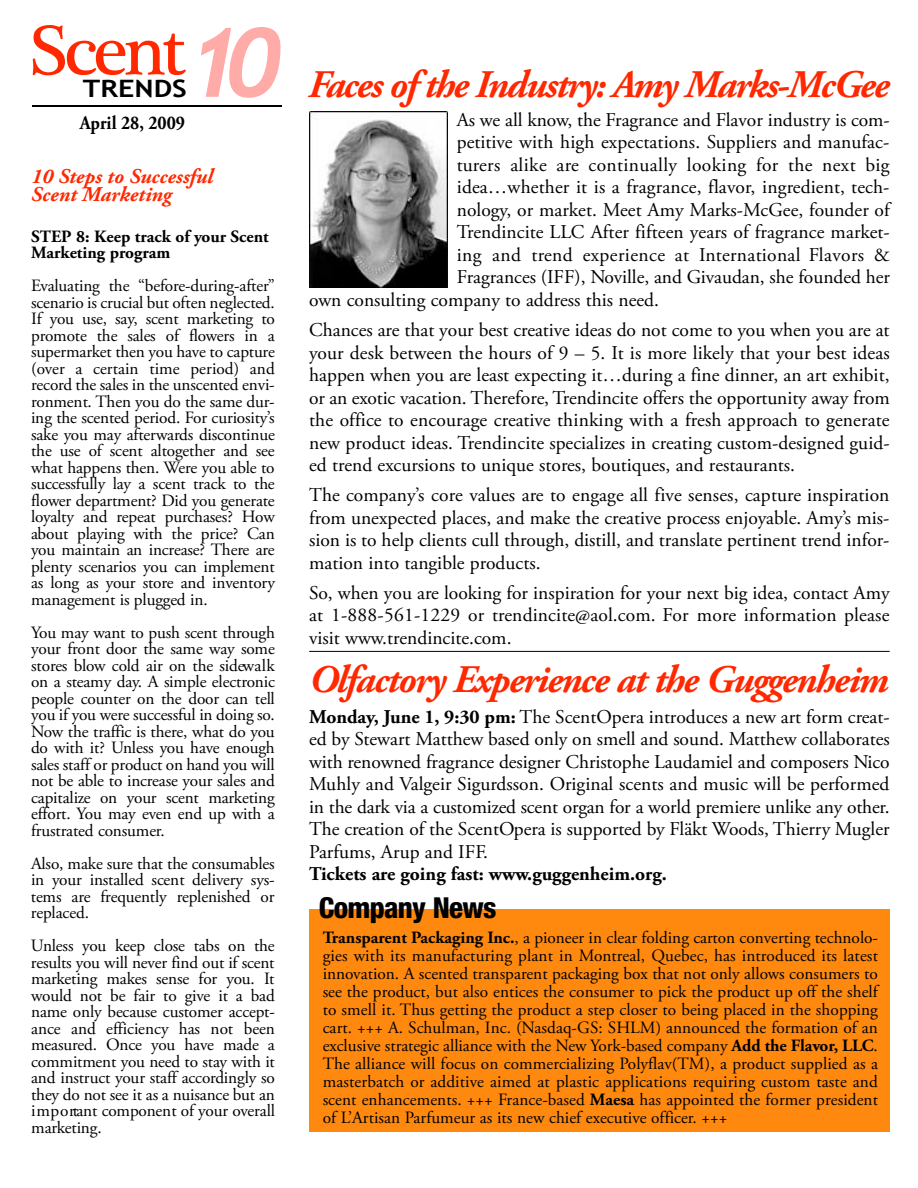
<style>
.page{position:relative;width:918px;height:1188px;background:#fff}
.page>*{position:absolute;margin:0;border:0;box-sizing:border-box;transform-origin:0 0}
.t1{font:italic 700 96px "Trebuchet";color:#ffaca9}
.t2{font:72px "Plantagenet Cherokee";letter-spacing:-.055em;color:#ff2800}
.t3{font:italic 700 39px "Adobe Garamond Pro";letter-spacing:-.045em;color:#ff2800}
.t4{font:800 condensed 28.95px "Helvetica Neue";letter-spacing:-.025em;color:#000}
.t5{font:700 24px "Trebuchet MS";color:#000;scale:1.2 1}
.t6{font:italic 700 21px/18px "Adobe Garamond Pro";color:#ff2800}
.t7{font:19.5px/22.5px "Adobe Garamond Pro";color:#000;text-align:justify}
.t8{font:19.5px "Adobe Garamond Pro";letter-spacing:.02em;color:#000}
.t9{font:700 19.5px "Adobe Garamond Pro";color:#000}
.t10{font:700 19.5px "Adobe Garamond Pro";color:#000;scale:.9 1}
.t11{font:17.25px/16.5px "Adobe Garamond Pro";letter-spacing:-.01em;color:#000;text-align:justify}
.t12{font:700 17.25px/16.5px "Adobe Garamond Pro";color:#000}
.s1{font-weight:700}
</style>
<div class="page">
<div style="left:309px;top:909px;width:581px;height:223px;background:#ff890e"></div>
<hr style="left:309px;top:651px;width:581px;height:1px;background:#000">
<hr style="left:32px;top:106px;width:249px;height:1px;background:#000">
<img style="left:309px;top:112px;width:138px;height:176px">
<h2 class="t2" style="left:30px;top:24px;width:158px">Scent</h2>
<h3 class="t5" style="left:83px;top:75px;width:88px">TRENDS</h3>
<p class="t10" style="left:80px;top:115px;width:119px">April 28, 2009</p>
<h1 class="t1" style="left:186px;top:7px;width:97px">10</h1>
<p class="t6" style="left:31px;top:170px;width:183px">10 Steps to Successful<br>Scent Marketing</p>
<p class="t12" style="left:31px;top:230px;width:239px">STEP 8: Keep track of your Scent<br>Marketing program</p>
<p class="t11" style="left:31px;top:279px;width:245px">Evaluating the “before -d u rin g -a fte r” scenario is crucial but often neglected.<br>If you use, say, scent marketing to p romote the sales of flowers in a su p e rm a rket then you have to capture (over a certain time period) and re c o rd the sales in the unscented envi&shy;ronment. Then you do the same dur&shy;ing the scented period. For curiosity’s sake you may afterw a rds discontinue the use of scent altogether and see what happens then. We re you able to successfully lay a scent track to the flower department? Did you generate loyalty and repeat purchases? How about playing with the price? Can you maintain an increase? T h e re are plenty scenarios you can implement as long as your store and inve n to ry management is plugged in.</p>
<p class="t11" style="left:31px;top:626px;width:245px">You may want to push scent thro u g h your front door the same way some sto res blow cold air on the sidew a lk on a steamy day. A simple electro n ic people counter on the door can tell you if you we re successful in doing so.<br>Now the traffic is there, what do yo u do with it? Unless you have enough sales staff or product on hand you will not be able to increase your sales and c a p ita lize on your scent mark e tin g e ffo rt. You may even end up with a frustrated consumer.</p>
<p class="t11" style="left:31px;top:857px;width:245px">Also, make sure that the consumables in your installed scent delive ry sys&shy;tems are frequently replenished or re p la c e d .</p>
<p class="t11" style="left:31px;top:939px;width:246px">Unless you keep close tabs on the results you will never find out if scent m a rketing makes sense for you. It would not be fair to give it a bad name only because customer accept&shy;ance and efficiency has not been m e a su red. Once you have made a commitment you need to stay with it and instruct your staff accordingly so they do not see it as a nuisance but an im p o rtant component of your ove ra ll m a rketing.</p>
<h3 class="t3" style="left:308px;top:69px;width:583px">Faces of the In d u stry : Amy Ma rk s-M cGee</h3>
<p class="t7" style="left:457px;top:110px;width:434px">As we all know, the Fragrance and Flavor industry is com-</p>
<p class="t7" style="left:457px;top:133px;width:434px">petitive with high expectations. Suppliers and manufac-</p>
<p class="t8" style="left:457px;top:157px;width:434px">turers alike are continually looking for the next big</p>
<p class="t7" style="left:457px;top:178px;width:434px">idea…whether it is a fragrance, flavor, ingredient, tech-</p>
<p class="t7" style="left:457px;top:200px;width:434px">nology, or market. Meet Amy Marks-McGee, founder of</p>
<p class="t7" style="left:457px;top:223px;width:434px">Trendincite LLC After fifteen years of fragrance market-</p>
<p class="t8" style="left:457px;top:247px;width:434px">ing and trend experience at International Flavors &amp;</p>
<p class="t7" style="left:457px;top:268px;width:435px">Fragrances (IFF), Noville, and Givaudan, she founded her</p>
<p class="t7" style="left:309px;top:290px;width:351px">own consulting company to address this need.</p>
<p class="t7" style="left:309px;top:320px;width:582px">Chances are that your best creative ideas do not come to you when you are at your desk between the hours of 9 – 5. It is more likely that your best ideas happen when you are least expecting it…during a fine dinner, an art exhibit, or an exotic vacation. Therefore, Trendincite offers the opportunity away from the office to encourage creative thinking with a fresh approach to generate new product ideas. Trendincite specializes in creating custom-designed guid&shy;ed trend excursions to unique stores, boutiques, and restaurants.</p>
<p class="t7" style="left:309px;top:485px;width:582px">The company’s core values are to engage all five senses, capture inspiration from unexpected places, and make the creative process enjoyable. Amy’s mis&shy;sion is to help clients cull through, distill, and translate pertinent trend infor&shy;mation into tangible products.</p>
<p class="t7" style="left:309px;top:583px;width:582px">So, when you are looking for inspiration for your next big idea, contact Amy at 1-888-561-1229 or trendincite@aol.com. For more information please visit www.trendincite.com.</p>
<h3 class="t3" style="left:309px;top:664px;width:581px">Olfa cto ry Experience at the Gu g g e n h e im</h3>
<p class="t7" style="left:309px;top:707px;width:582px"><span class="s1">Monday, June 1, 9:30 pm:</span> The ScentOpera introduces a new art form creat&shy;ed by Stewart Matthew based only on smell and sound. Matthew collaborates with renowned fragrance designer Christophe Laudamiel and composers Nico Muhly and Valgeir Sigurdsson. Original scents and music will be performed in the dark via a customized scent organ for a world pre m ie re unlike any other.<br>The creation of the ScentOpera is supported by Fläkt Woods, Thierry Mugler Parfums, Arup and IFF.</p>
<p class="t9" style="left:309px;top:866px;width:359px">Tickets are going fast: www.guggenheim.org.</p>
<h3 class="t4" style="left:319px;top:898px;width:179px">Company News</h3>
<p class="t11" style="left:323px;top:930px;width:557px;line-height:18px"><span class="s1">Transparent Packaging Inc.</span>, a pioneer in clear folding carton converting technolo&shy;gies with its manufacturing plant in Montreal, Quebec, has introduced its latest innovation. A scented transparent packaging box that not only allows consumers to see the product, but also entices the consumer to pick the product up off the shelf to smell it. Thus getting the product a step closer to being placed in the shopping cart. +++ A. Schulman, Inc. (Nasdaq-GS: SHLM) announced the formation of an exclusive strategic alliance with the New York-based company <span class="s1">Add the Flavor, LLC</span>.<br>The alliance will focus on commercializing Polyflav(TM), a product supplied as a masterbatch or additive aimed at plastic applications requiring custom taste and scent enhancements. +++ France-based <span class="s1">Maesa</span> has appointed the former president of L’Artisan Parfumeur as its new chief executive officer. +++</p>
</div>
